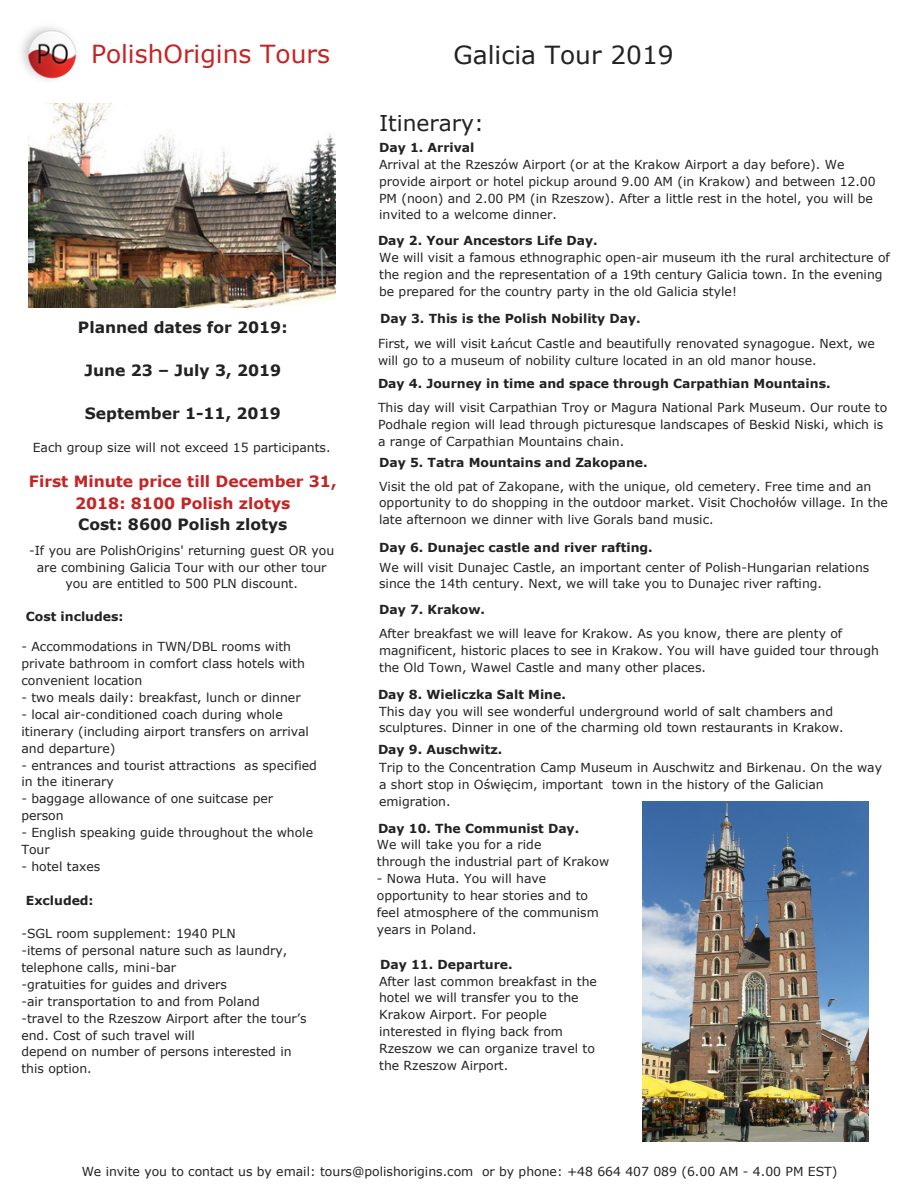
<style>
.page{position:relative;width:918px;height:1188px;background:#fff}
.page>*{position:absolute;margin:0;border:0;box-sizing:border-box;transform-origin:0 0}
.t1{font:24.9px "Verdana";color:#c52425}
.t2{font:24.9px "Verdana";color:#222}
.t3{font:21.75px "Verdana";color:#222}
.t4{font:700 15.6px "Verdana";color:#222}
.t5{font:700 15.6px/21.3px "Verdana";color:#c52425;text-align:center}
.t6{font:12.45px/16.8px "Verdana";color:#222}
.t7{font:700 12.45px "Verdana";color:#222}
</style>
<div class="page">
<img style="left:21px;top:27px;width:56px;height:53px">
<img style="left:28px;top:104px;width:307px;height:203px">
<img style="left:642px;top:801px;width:226px;height:341px">
<h1 class="t1" style="left:91px;top:38px;width:240px">PolishOrigins Tours</h1>
<h1 class="t2" style="left:454px;top:39px;width:222px">Galicia Tour 2019</h1>
<h2 class="t3" style="left:379px;top:109px;width:106px">Itinerary:</h2>
<p class="t7" style="left:379px;top:139px;width:97px">Day 1. Arrival</p>
<p class="t6" style="left:379px;top:155px;width:498px">Arrival at the Rzeszów Airport (or at the Krakow Airport a day before). We provide airport or hotel pickup around 9.00 AM (in Krakow) and between 12.00<br>PM (noon) and 2.00 PM (in Rzeszow). After a little rest in the hotel, you will be invited to a welcome dinner.</p>
<p class="t4" style="left:78px;top:317px;width:211px">Planned dates for 2019:</p>
<p class="t4" style="left:84px;top:360px;width:198px">June 23 – July 3, 2019</p>
<p class="t4" style="left:85px;top:403px;width:198px">September 1-11, 2019</p>
<p class="t6" style="left:33px;top:439px;width:299px">Each group size will not exceed 15 participants.</p>
<p class="t5" style="left:29px;top:470px;width:309px">First Minute price till December 31,<br>2018: 8100 Polish zlotys</p>
<p class="t4" style="left:78px;top:514px;width:211px">Cost: 8600 Polish zlotys</p>
<p class="t6" style="left:29px;top:541px;width:307px;text-align:center">-If you are PolishOrigins' returning guest OR you are combining Galicia Tour with our other tour you are entitled to 500 PLN discount.</p>
<p class="t7" style="left:26px;top:608px;width:99px">Cost includes:</p>
<p class="t6" style="left:21px;top:638px;width:285px">- Accommodations in TWN/DBL rooms with private bathroom in comfort class hotels with convenient location</p>
<p class="t6" style="left:21px;top:689px;width:281px">- two meals daily: breakfast, lunch or dinner</p>
<p class="t6" style="left:21px;top:706px;width:289px">- local air-conditioned coach during whole itinerary (including airport transfers on arrival and departure)</p>
<p class="t6" style="left:21px;top:756px;width:297px">- entrances and tourist attractions as specified in the itinerary</p>
<p class="t6" style="left:21px;top:790px;width:253px">- baggage allowance of one suitcase per person</p>
<p class="t6" style="left:21px;top:824px;width:293px">- English speaking guide throughout the whole<br>Tour</p>
<p class="t6" style="left:21px;top:857px;width:81px">- hotel taxes</p>
<p class="t7" style="left:26px;top:892px;width:69px">Excluded:</p>
<p class="t6" style="left:21px;top:925px;width:287px">-SGL room supplement: 1940 PLN<br>-items of personal nature such as laundry, telephone calls, mini-bar<br>-gratuities for guides and drivers<br>-air transportation to and from Poland<br>-travel to the Rzeszow Airport after the tour’s end. Cost of such travel will<br>depend on number of persons interested in this option.</p>
<p class="t7" style="left:378px;top:233px;width:221px">Day 2. Your Ancestors Life Day.</p>
<p class="t6" style="left:379px;top:249px;width:512px">We will visit a famous ethnographic open-air museum ith the rural architecture of the region and the representation of a 19th century Galicia town. In the evening be prepared for the country party in the old Galicia style!</p>
<p class="t7" style="left:380px;top:310px;width:262px">Day 3. This is the Polish Nobility Day.</p>
<p class="t6" style="left:378px;top:334px;width:498px">First, we will visit Łańcut Castle and beautifully renovated synagogue. Next, we will go to a museum of nobility culture located in an old manor house.</p>
<p class="t7" style="left:378px;top:376px;width:454px">Day 4. Journey in time and space through Carpathian Mountains.</p>
<p class="t6" style="left:378px;top:398px;width:511px">This day will visit Carpathian Troy or Magura National Park Museum. Our route to<br>Podhale region will lead through picturesque landscapes of Beskid Niski, which is a range of Carpathian Mountains chain.</p>
<p class="t7" style="left:379px;top:454px;width:270px">Day 5. Tatra Mountains and Zakopane.</p>
<p class="t6" style="left:379px;top:477px;width:510px">Visit the old pat of Zakopane, with the unique, old cemetery. Free time and an opportunity to do shopping in the outdoor market. Visit Chochołów village. In the late afternoon we dinner with live Gorals band music.</p>
<p class="t7" style="left:379px;top:540px;width:275px">Day 6. Dunajec castle and river rafting.</p>
<p class="t6" style="left:379px;top:558px;width:492px">We will visit Dunajec Castle, an important center of Polish-Hungarian relations since the 14th century. Next, we will take you to Dunajec river rafting.</p>
<p class="t7" style="left:379px;top:602px;width:108px">Day 7. Krakow.</p>
<p class="t6" style="left:379px;top:625px;width:501px">After breakfast we will leave for Krakow. As you know, there are plenty of magnificent, historic places to see in Krakow. You will have guided tour through the Old Town, Wawel Castle and many other places.</p>
<p class="t7" style="left:378px;top:686px;width:189px">Day 8. Wieliczka Salt Mine.</p>
<p class="t6" style="left:379px;top:702px;width:466px">This day you will see wonderful underground world of salt chambers and sculptures. Dinner in one of the charming old town restaurants in Krakow.</p>
<p class="t7" style="left:378px;top:741px;width:126px">Day 9. Auschwitz.</p>
<p class="t6" style="left:379px;top:758px;width:504px">Trip to the Concentration Camp Museum in Auschwitz and Birkenau. On the way a short stop in Oświęcim, important town in the history of the Galician emigration.</p>
<p class="t7" style="left:378px;top:820px;width:203px">Day 10. The Communist Day.</p>
<p class="t6" style="left:377px;top:836px;width:234px">We will take you for a ride<br>through the industrial part of Krakow</p>
<p class="t6" style="left:377px;top:870px;width:224px">- Nowa Huta. You will have opportunity to hear stories and to feel atmosphere of the communism years in Poland.</p>
<p class="t7" style="left:380px;top:956px;width:134px">Day 11. Departure.</p>
<p class="t6" style="left:379px;top:972px;width:219px">After last common breakfast in the hotel we will transfer you to the<br>Krakow Airport. For people interested in flying back from<br>Rzeszow we can organize travel to the Rzeszow Airport.</p>
<p class="t6" style="left:82px;top:1162px;width:757px">We invite you to contact us by email: tours@polishorigins.com or by phone: +48 664 407 089 (6.00 AM - 4.00 PM EST)</p>
</div>
